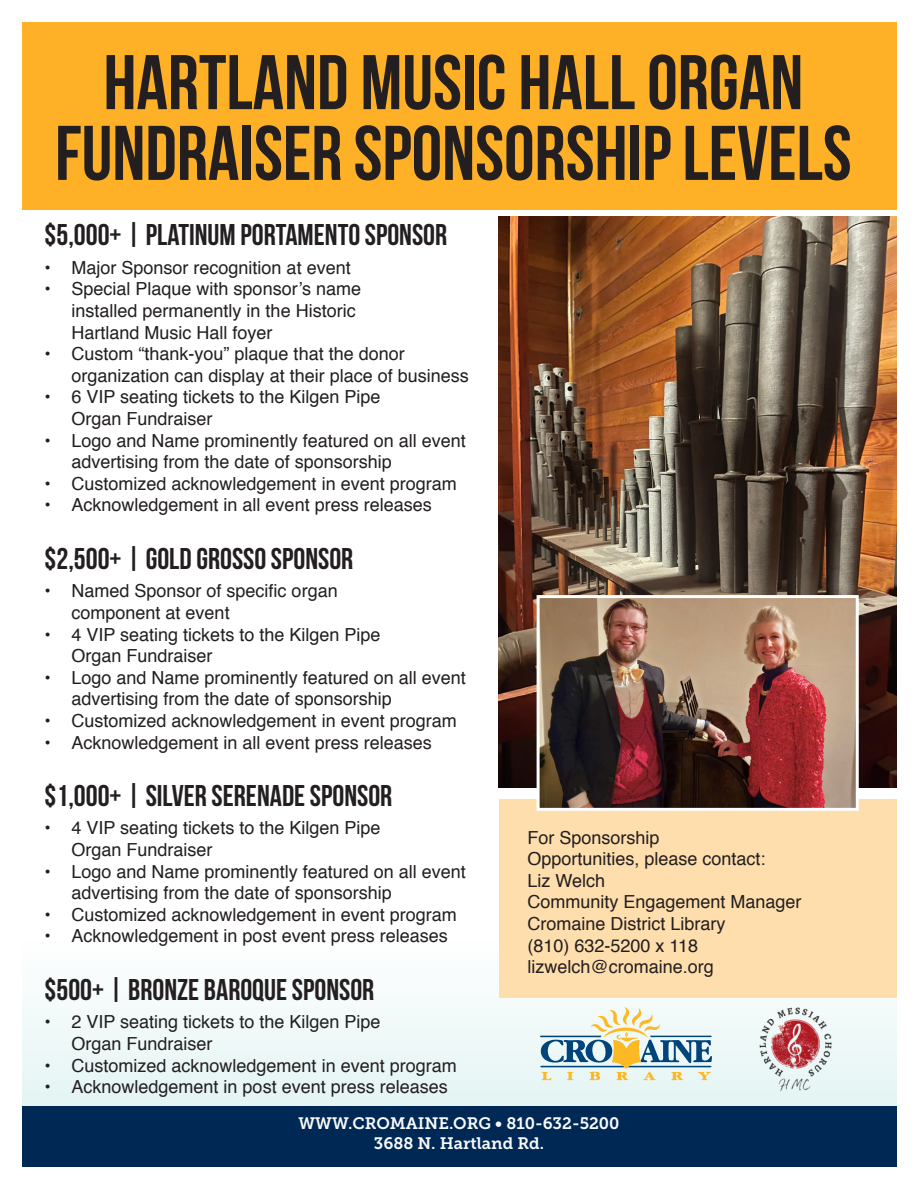
<style>
.page{position:relative;width:918px;height:1188px;background:#fff}
.page>*{position:absolute;margin:0;border:0;box-sizing:border-box;transform-origin:0 0}
.t1{font:700 77.25px/70.8px "Bebas Neue";color:#231f20;text-align:center}
.t2{font:700 30px "Bebas Neue";color:#231f20}
.t3{font:18px/21.6px "Helvetica";color:#231f20}
.t4{font:16.5px "Museo Slab 700";color:#f9fafa}
</style>
<div class="page">
<div style="left:22px;top:941px;width:874px;height:165px;background:#f0f9f8"></div>
<div style="left:22px;top:22px;width:874px;height:188px;background:#feb127"></div>
<div style="left:499px;top:799px;width:397px;height:199px;background:#ffdead"></div>
<img style="left:499px;top:217px;width:397px;height:571px">
<svg style="left:540px;top:1007px;width:172px;height:74px"></svg>
<img style="left:759px;top:1007px;width:73px;height:85px">
<img style="left:541px;top:599px;width:314px;height:208px">
<div style="left:537px;top:595px;width:322px;height:216px;border:3px solid #fff"></div>
<div style="left:22px;top:1106px;width:874px;height:60px;background:#002855"></div>
<p class="t1" style="left:55px;top:46px;width:798px">HARTLAND MUSIC HALL ORGAN<br>FUNDRAISER SPONSORSHIP LEVELS</p>
<p class="t2" style="left:45px;top:219px;width:404px">$5,000+ | PLATINUM PORTAMENTO SPONSOR</p>
<p class="t3" style="left:45px;top:257px;width:308px">• Major Sponsor recognition at event</p>
<p class="t3" style="left:72px;top:279px;width:291px;text-indent:-27px">• Special Plaque with sponsor’s name installed permanently in the Historic<br>Hartland Music Hall foyer</p>
<p class="t3" style="left:72px;top:344px;width:399px;text-indent:-27px">• Custom “thank-you” plaque that the donor organization can display at their place of business</p>
<p class="t3" style="left:72px;top:387px;width:310px;text-indent:-27px">• 6 VIP seating tickets to the Kilgen Pipe<br>Organ Fundraiser</p>
<p class="t3" style="left:72px;top:430px;width:396px;text-indent:-27px">• Logo and Name prominently featured on all event advertising from the date of sponsorship</p>
<p class="t3" style="left:45px;top:473px;width:414px">• Customized acknowledgement in event program</p>
<p class="t3" style="left:45px;top:495px;width:389px">• Acknowledgement in all event press releases</p>
<p class="t2" style="left:45px;top:542px;width:310px">$2,500+ | GOLD GROSSO SPONSOR</p>
<p class="t3" style="left:72px;top:581px;width:268px;text-indent:-27px">• Named Sponsor of specific organ component at event</p>
<p class="t3" style="left:72px;top:624px;width:310px;text-indent:-27px">• 4 VIP seating tickets to the Kilgen Pipe<br>Organ Fundraiser</p>
<p class="t3" style="left:72px;top:667px;width:396px;text-indent:-27px">• Logo and Name prominently featured on all event advertising from the date of sponsorship</p>
<p class="t3" style="left:45px;top:710px;width:414px">• Customized acknowledgement in event program</p>
<p class="t3" style="left:45px;top:732px;width:389px">• Acknowledgement in all event press releases</p>
<p class="t2" style="left:45px;top:779px;width:349px">$1,000+ | SILVER SERENADE SPONSOR</p>
<p class="t3" style="left:72px;top:818px;width:310px;text-indent:-27px">• 4 VIP seating tickets to the Kilgen Pipe<br>Organ Fundraiser</p>
<p class="t3" style="left:72px;top:861px;width:396px;text-indent:-27px">• Logo and Name prominently featured on all event advertising from the date of sponsorship</p>
<p class="t3" style="left:45px;top:904px;width:414px">• Customized acknowledgement in event program</p>
<p class="t3" style="left:45px;top:926px;width:405px">• Acknowledgement in post event press releases</p>
<p class="t2" style="left:45px;top:973px;width:331px">$500+ | BRONZE BAROQUE SPONSOR</p>
<p class="t3" style="left:72px;top:1012px;width:310px;text-indent:-27px">• 2 VIP seating tickets to the Kilgen Pipe<br>Organ Fundraiser</p>
<p class="t3" style="left:45px;top:1055px;width:414px">• Customized acknowledgement in event program</p>
<p class="t3" style="left:45px;top:1077px;width:405px">• Acknowledgement in post event press releases</p>
<p class="t3" style="left:527px;top:827px;width:240px">For Sponsorship<br>Opportunities, please contact:</p>
<p class="t3" style="left:527px;top:870px;width:276px">Liz Welch<br>Community Engagement Manager</p>
<p class="t3" style="left:527px;top:913px;width:200px">Cromaine District Library</p>
<p class="t3" style="left:527px;top:935px;width:172px">(810) 632-5200 x 118</p>
<p class="t3" style="left:527px;top:957px;width:188px">lizwelch@cromaine.org</p>
<p class="t4" style="left:298px;top:1114px;width:323px">WWW.CROMAINE.ORG • 810-632-5200</p>
<p class="t4" style="left:374px;top:1134px;width:172px">3688 N. Hartland Rd.</p>
</div>
